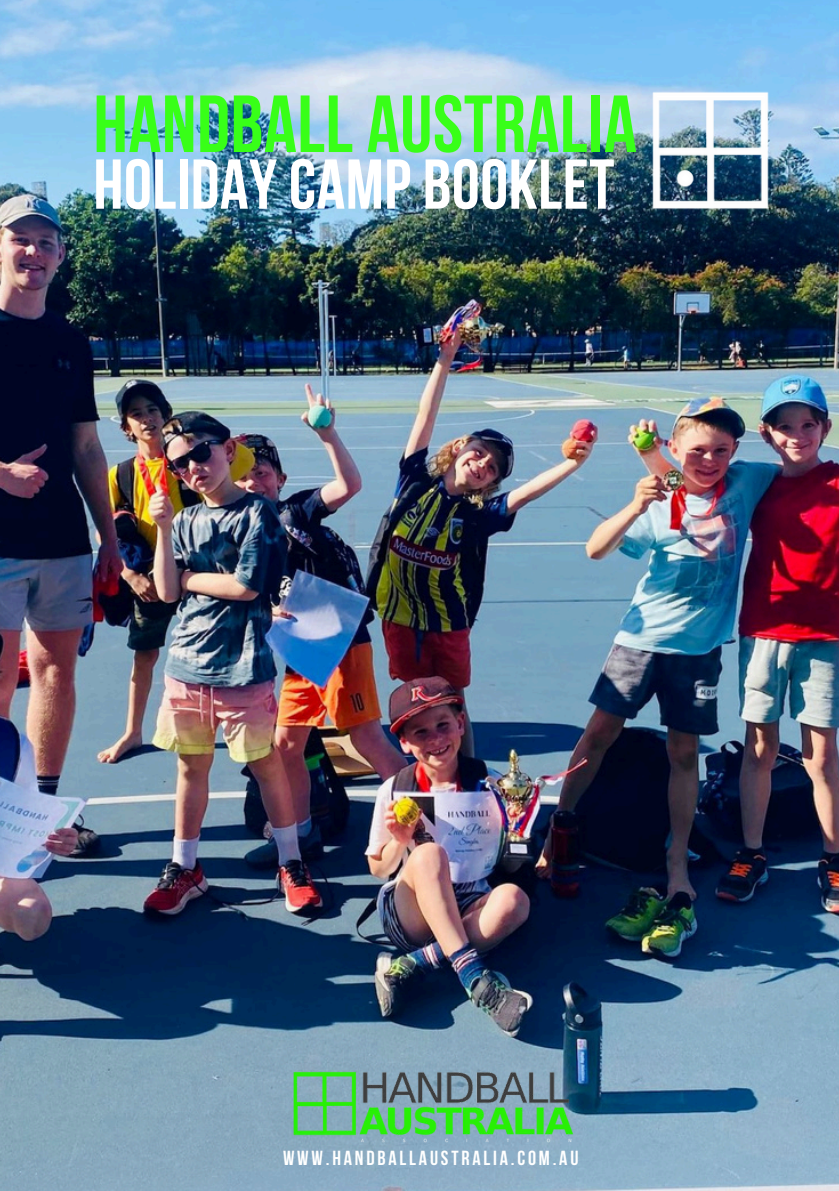
<style>
.page{position:relative;width:839px;height:1191px;background:#fff}
.page>*{position:absolute;margin:0;border:0;box-sizing:border-box;transform-origin:0 0}
.t1{font:80.8px "Bebas Neue Cyrillic";letter-spacing:.005em;color:#38ff18}
.t2{font:70.4px "Bebas Neue Cyrillic";letter-spacing:.005em;color:#fff}
.t3{font:700 20.4px "Bebas Neue";letter-spacing:.14em;color:#fff}
</style>
<div class="page">
<img style="left:0;top:0;width:838px;height:1191px">
<img style="left:647px;top:84px;width:126px;height:133px">
<img style="left:274px;top:947px;width:320px;height:244px">
<h1 class="t1" style="left:93px;top:79px;width:545px">HANDBALL AUSTRALIA</h1>
<h2 class="t2" style="left:93px;top:145px;width:522px">HOLIDAY CAMP BOOKLET</h2>
<p class="t3" style="left:283px;top:1147px;width:297px">WWW.HANDBALLAUSTRALIA.COM.AU</p>
</div>
